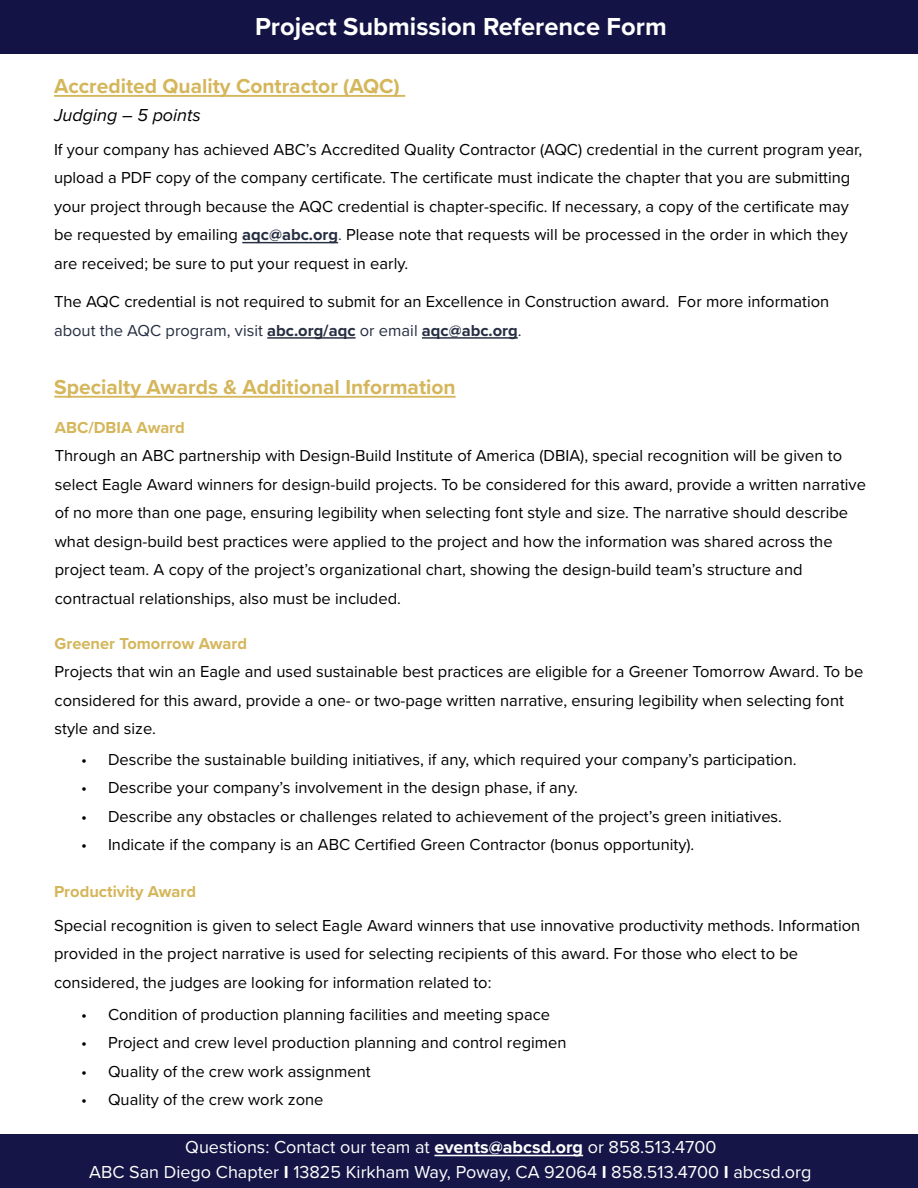
<style>
.page{position:relative;width:918px;height:1188px;background:#fff}
.page>*{position:absolute;margin:0;border:0;box-sizing:border-box;transform-origin:0 0}
.t1{font:700 25.5px "Proxima Nova";color:#fff}
.t2{font:700 21px "Proxima Nova";color:#d5b65b}
.t3{font:18px "Proxima Nova";color:#fff}
.t4{font:italic 18px "Proxima Nova";color:#000}
.t5{font:16.5px/28.5px "Proxima Nova";color:#000}
.t6{font:700 16.5px "Proxima Nova";color:#d5b65b}
.s1{font-weight:700;color:#262e41}
.s2{color:#262e41}
.s3{font-weight:700}
</style>
<div class="page">
<hr style="left:54px;top:95px;width:351px;height:2px;background:#d5b65b">
<hr style="left:54px;top:396px;width:402px;height:2px;background:#d5b65b">
<hr style="left:242px;top:242px;width:96px;height:1px;background:#262e41">
<hr style="left:267px;top:337px;width:89px;height:2px;background:#262e41">
<hr style="left:422px;top:337px;width:96px;height:2px;background:#262e41">
<div style="left:0;top:1134px;width:918px;height:54px;background:#151547"></div>
<hr style="left:434px;top:1155px;width:149px;height:1px;background:#fff">
<div style="left:1px;top:0;width:917px;height:54px;background:#131346"></div>
<p class="t1" style="left:255px;top:8px;width:413px">Project Submission Reference Form</p>
<p class="t2" style="left:54px;top:70px;width:347px">Accredited Quality Contractor (AQC)</p>
<p class="t4" style="left:54px;top:102px;width:148px">Judging – 5 points</p>
<p class="t5" style="left:54px;top:134px;width:810px">If your company has achieved ABC’s Accredited Quality Contractor (AQC) credential in the current program year, upload a PDF copy of the company certificate. The certificate must indicate the chapter that you are submitting your project through because the AQC credential is chapter-specific. If necessary, a copy of the certificate may be requested by emailing <span class="s1">aqc@abc.org</span><span class="s2">.</span> Please note that requests will be processed in the order in which they are received; be sure to put your request in early.</p>
<p class="t5" style="left:54px;top:287px;width:777px">The AQC credential is not required to submit for an Excellence in Construction award. For more information <span class="s2">about the AQC program, visit</span> <span class="s1">abc.org/aqc</span> <span class="s2">or email</span> <span class="s1">aqc@abc.org</span><span class="s2">.</span></p>
<p class="t2" style="left:54px;top:371px;width:403px">Specialty Awards &amp; Additional Information</p>
<p class="t6" style="left:55px;top:415px;width:132px">ABC/DBIA Award</p>
<p class="t5" style="left:55px;top:441px;width:813px">Through an ABC partnership with Design-Build Institute of America (DBIA), special recognition will be given to select Eagle Award winners for design-build projects. To be considered for this award, provide a written narrative of no more than one page, ensuring legibility when selecting font style and size. The narrative should describe what design-build best practices were applied to the project and how the information was shared across the project team. A copy of the project’s organizational chart, showing the design-build team’s structure and contractual relationships, also must be included.</p>
<p class="t6" style="left:55px;top:631px;width:194px">Greener Tomorrow Award</p>
<p class="t5" style="left:55px;top:657px;width:810px">Projects that win an Eagle and used sustainable best practices are eligible for a Greener Tomorrow Award. To be considered for this award, provide a one- or two-page written narrative, ensuring legibility when selecting font style and size.</p>
<p class="t5" style="left:81px;top:744px;width:717px">• Describe the sustainable building initiatives, if any, which required your company’s participation.</p>
<p class="t5" style="left:81px;top:773px;width:499px">• Describe your company’s involvement in the design phase, if any.</p>
<p class="t5" style="left:81px;top:801px;width:703px">• Describe any obstacles or challenges related to achievement of the project’s green initiatives.</p>
<p class="t5" style="left:81px;top:830px;width:615px">• Indicate if the company is an ABC Certified Green Contractor (bonus opportunity).</p>
<p class="t6" style="left:54px;top:879px;width:144px">Productivity Award</p>
<p class="t5" style="left:54px;top:910px;width:808px">Special recognition is given to select Eagle Award winners that use innovative productivity methods. Information provided in the project narrative is used for selecting recipients of this award. For those who elect to be considered, the judges are looking for information related to:</p>
<p class="t5" style="left:81px;top:999px;width:471px">• Condition of production planning facilities and meeting space</p>
<p class="t5" style="left:81px;top:1028px;width:487px">• Project and crew level production planning and control regimen</p>
<p class="t5" style="left:81px;top:1056px;width:291px">• Quality of the crew work assignment</p>
<p class="t5" style="left:81px;top:1085px;width:244px">• Quality of the crew work zone</p>
<p class="t3" style="left:185px;top:1134px;width:533px">Questions: Contact our team at <span class="s3">events@abcsd.org</span> or 858.513.4700</p>
<p class="t3" style="left:89px;top:1158px;width:724px">ABC San Diego Chapter <span class="s3">I</span> 13825 Kirkham Way, Poway, CA 92064 <span class="s3">I</span> 858.513.4700 <span class="s3">I</span> abcsd.org</p>
</div>
